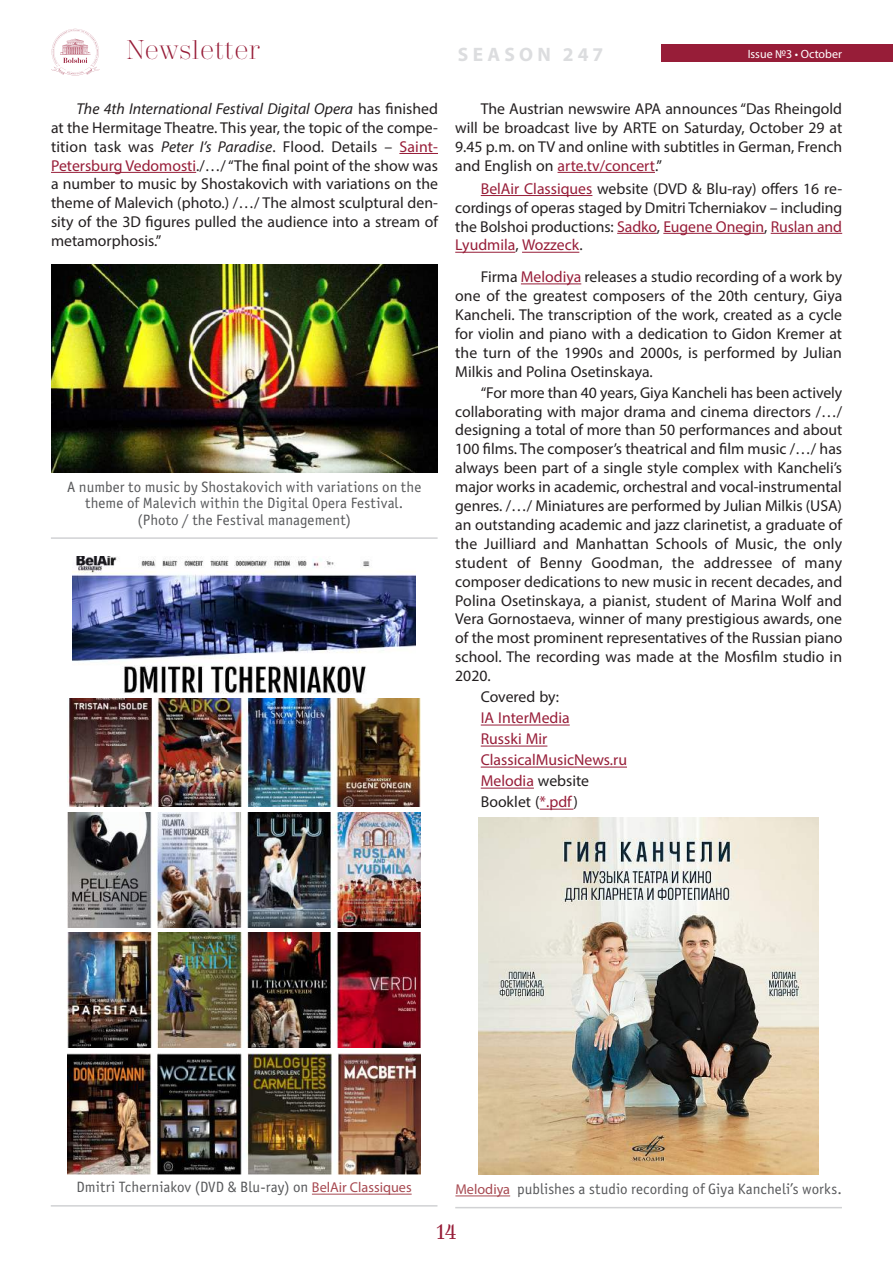
<style>
.page{position:relative;width:893px;height:1263px;background:#fff}
.page>*{position:absolute;margin:0;border:0;box-sizing:border-box;transform-origin:0 0}
.t1{font:300 27px "Trivia Serif";color:#971d38}
.t2{font:21px "Trivia Serif 10 Demo";color:#971d38}
.t3{font:700 19.5px "Myriad Pro";letter-spacing:.22em;color:#dcdddf}
.t4{font:15.75px/18.9px "Myriad Pro";color:#231f20;text-align:justify}
.t5{font:15.75px/21px "Myriad Pro";color:#971d38}
.t6{font:15px/16.5px "Officina Sans Book C";letter-spacing:.005em;color:#57585a;text-align:center}
.t7{font:12px "Myriad Pro";color:#fff}
.s1{font-style:italic}
.s2{color:#971d38}
.s3{color:#231f20}
.s4{font-family:"Myriad Pro";font-size:14.25px;color:#a74951}
</style>
<div class="page">
<svg style="left:51px;top:29px;width:49px;height:46px"></svg>
<div style="left:661px;top:45px;width:232px;height:17px;background:#971d38"></div>
<hr style="left:558px;top:172px;width:97px;height:1px;background:#971d38">
<hr style="left:481px;top:195px;width:111px;height:1px;background:#971d38">
<hr style="left:617px;top:233px;width:40px;height:1px;background:#971d38">
<hr style="left:663px;top:233px;width:101px;height:1px;background:#971d38">
<hr style="left:771px;top:233px;width:71px;height:1px;background:#971d38">
<hr style="left:455px;top:252px;width:60px;height:1px;background:#971d38">
<hr style="left:522px;top:252px;width:57px;height:1px;background:#971d38">
<hr style="left:521px;top:283px;width:60px;height:1px;background:#971d38">
<hr style="left:481px;top:725px;width:89px;height:1px;background:#971d38">
<hr style="left:481px;top:746px;width:66px;height:1px;background:#971d38">
<hr style="left:481px;top:767px;width:146px;height:1px;background:#971d38">
<hr style="left:481px;top:788px;width:53px;height:1px;background:#971d38">
<hr style="left:540px;top:809px;width:33px;height:1px;background:#971d38">
<hr style="left:399px;top:153px;width:39px;height:1px;background:#971d38">
<hr style="left:51px;top:172px;width:145px;height:1px;background:#971d38">
<img style="left:51px;top:265px;width:387px;height:207px">
<hr style="left:51px;top:537px;width:387px;height:2px;background:#d1d2d4">
<img style="left:72px;top:557px;width:344px;height:136px">
<img style="left:68px;top:698px;width:353px;height:109px">
<img style="left:68px;top:812px;width:353px;height:115px">
<img style="left:68px;top:933px;width:353px;height:115px">
<img style="left:68px;top:1053px;width:353px;height:121px">
<hr style="left:51px;top:1205px;width:386px;height:1px;background:#d1d2d4">
<hr style="left:312px;top:1194px;width:100px;height:1px;background:#a74951">
<img style="left:479px;top:818px;width:340px;height:357px">
<hr style="left:455px;top:1207px;width:387px;height:1px;background:#d1d2d4">
<hr style="left:455px;top:1195px;width:55px;height:1px;background:#a74951">
<h1 class="t1" style="left:126px;top:36px;width:135px">Newsletter</h1>
<p class="t7" style="left:748px;top:46px;width:96px">Issue №3 • October</p>
<p class="t3" style="left:458px;top:41px;width:147px">SEASON 247</p>
<p class="t4" style="left:51px;top:99px;width:389px;text-indent:26px"><span class="s1">The 4th International Festival Digital Opera</span> has finished at the Hermitage Theatre. This year, the topic of the compe&shy;tition task was <span class="s1">Peter I’s Paradise</span>. Flood. Details – <span class="s2">Saint-Petersburg Vedomosti</span>./…/ “The final point of the show was a number to music by Shostakovich with variations on the theme of Malevich (photo.) /…/ The almost sculptural den&shy;sity of the 3D figures pulled the audience into a stream of metamorphosis.”</p>
<p class="t6" style="left:67px;top:479px;width:356px">A number to music by Shostakovich with variations on the theme of Malevich within the Digital Opera Festival. (Photo / the Festival management)</p>
<p class="t4" style="left:455px;top:99px;width:388px;text-indent:26px">The Austrian newswire APA announces “Das Rheingold will be broadcast live by ARTE on Saturday, October 29 at 9.45 p.m. on TV and online with subtitles in German, French and English on <span class="s2">arte.tv/concert</span>.”</p>
<p class="t4" style="left:455px;top:179px;width:388px;text-indent:26px"><span class="s2">BelAir Classiques</span> website (DVD &amp; Blu-ray) offers 16 re&shy;cordings of operas staged by Dmitri Tcherniakov – including the Bolshoi productions: <span class="s2">Sadko</span>, <span class="s2">Eugene Onegin</span>, <span class="s2">Ruslan and Lyudmila</span>, <span class="s2">Wozzeck</span>.</p>
<p class="t4" style="left:455px;top:267px;width:389px;text-indent:26px">Firma <span class="s2">Melodiya</span> releases a studio recording of a work by one of the greatest composers of the 20th century, Giya Kancheli. The transcription of the work, created as a cycle for violin and piano with a dedication to Gidon Kremer at the turn of the 1990s and 2000s, is performed by Julian Milkis and Polina Osetinskaya.</p>
<p class="t4" style="left:455px;top:383px;width:389px;text-indent:26px">“For more than 40 years, Giya Kancheli has been actively collaborating with major drama and cinema directors /…/ designing a total of more than 50 performances and about 100 films. The composer’s theatrical and film music /…/ has always been part of a single style complex with Kancheli’s major works in academic, orchestral and vocal-instrumental genres. /…/ Miniatures are performed by Julian Milkis (USA) an outstanding academic and jazz clarinetist, a graduate of the Juilliard and Manhattan Schools of Music, the only student of Benny Goodman, the addressee of many composer dedications to new music in recent decades, and Polina Osetinskaya, a pianist, student of Marina Wolf and Vera Gornostaeva, winner of many prestigious awards, one of the most prominent representatives of the Russian piano school. The recording was made at the Mosfilm studio in 2020.</p>
<p class="t4" style="left:481px;top:687px;width:80px">Covered by:</p>
<p class="t5" style="left:481px;top:707px;width:148px">IA InterMedia<br>Russki Mir<br>ClassicalMusicNews.ru<br>Melodia <span class="s3">website<br>Booklet (</span>*.pdf<span class="s3">)</span></p>
<p class="t6" style="left:77px;top:1179px;width:337px">Dmitri Tcherniakov (DVD &amp; Blu-ray) on <span class="s4">BelAir Classiques</span></p>
<p class="t6" style="left:455px;top:1181px;width:388px"><span class="s4">Melodiya</span> publishes a studio recording of Giya Kancheli’s works.</p>
<h2 class="t2" style="left:437px;top:1219px;width:21px">14</h2>
</div>
